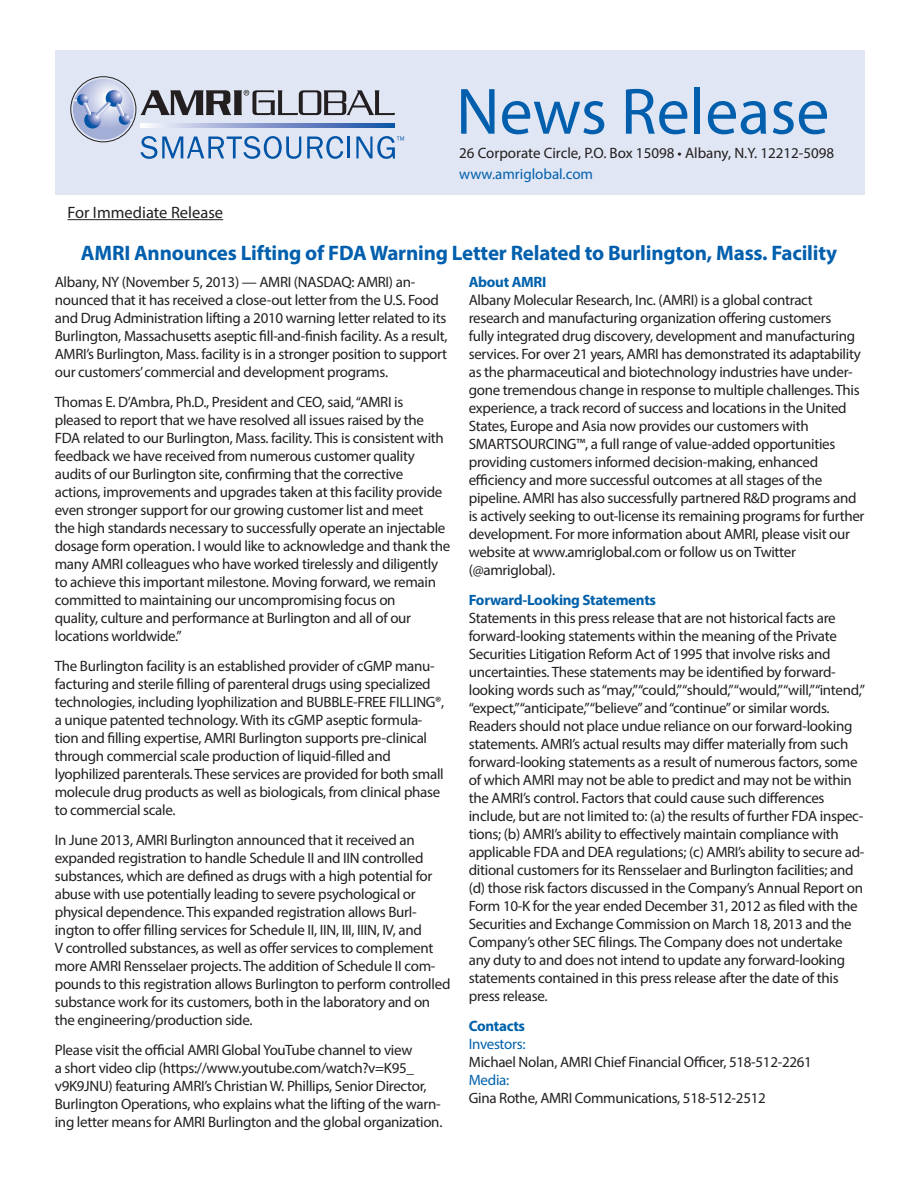
<style>
.page{position:relative;width:918px;height:1188px;background:#fff}
.page>*{position:absolute;margin:0;border:0;box-sizing:border-box;transform-origin:0 0}
.t1{font:66px "Myriad Pro";color:#015fad}
.t2{font:700 21px "Myriad Pro";letter-spacing:-.01em;color:#015fad}
.t3{font:16.5px "Myriad Pro";color:#231f20}
.t4{font:15px/18px "Myriad Pro";letter-spacing:-.02em;color:#231f20}
.t5{font:15px "Myriad Pro";color:#231f20}
.t6{font:700 15px "Myriad Pro";letter-spacing:-.02em;color:#0161ab}
.t7{font:15px "Myriad Pro";color:#015fad}
.t8{font:15px "Myriad Pro";letter-spacing:-.02em;color:#0161ab}
</style>
<div class="page">
<hr style="left:68px;top:219px;width:155px;height:1px;background:#231f20">
<div style="left:55px;top:50px;width:810px;height:145px;background:#e0e6f3"></div>
<svg style="left:70px;top:76px;width:334px;height:83px"></svg>
<p class="t3" style="left:68px;top:202px;width:157px">For Immediate Release</p>
<h1 class="t1" style="left:456px;top:71px;width:375px">News Release</h1>
<p class="t5" style="left:459px;top:144px;width:377px">26 Corporate Circle, P.O. Box 15098 • Albany, N.Y. 12212-5098</p>
<p class="t7" style="left:459px;top:165px;width:136px">www.amriglobal.com</p>
<h2 class="t2" style="left:81px;top:239px;width:758px">AMRI Announces Lifting of FDA Warning Letter Related to Burlington, Mass. Facility</h2>
<p class="t4" style="left:55px;top:272px;width:394px">Albany, NY (November 5, 2013) — AMRI (NASDAQ: AMRI) an&shy;nounced that it has received a close-out letter from the U.S. Food and Drug Administration lifting a 2010 warning letter related to its Burlington, Massachusetts aseptic fill-and-finish facility. As a result, AMRI’s Burlington, Mass. facility is in a stronger position to support our customers’ commercial and development programs.</p>
<p class="t4" style="left:55px;top:392px;width:397px">Thomas E. D’Ambra, Ph.D., President and CEO, said, “AMRI is pleased to report that we have resolved all issues raised by the FDA related to our Burlington, Mass. facility. This is consistent with feedback we have received from numerous customer quality audits of our Burlington site, confirming that the corrective actions, improvements and upgrades taken at this facility provide even stronger support for our growing customer list and meet<br>the high standards necessary to successfully operate an injectable dosage form operation. I would like to acknowledge and thank the many AMRI colleagues who have worked tirelessly and diligently to achieve this important milestone. Moving forward, we remain committed to maintaining our uncompromising focus on<br>quality, culture and performance at Burlington and all of our locations worldwide.”</p>
<p class="t4" style="left:55px;top:656px;width:391px">The Burlington facility is an established provider of cGMP manu&shy;facturing and sterile filling of parenteral drugs using specialized technologies, including lyophilization and BUBBLE-FREE FILLING®, a unique patented technology. With its cGMP aseptic formula&shy;tion and filling expertise, AMRI Burlington supports pre-clinical through commercial scale production of liquid-filled and lyophilized parenterals. These services are provided for both small molecule drug products as well as biologicals, from clinical phase to commercial scale.</p>
<p class="t4" style="left:55px;top:830px;width:397px">In June 2013, AMRI Burlington announced that it received an expanded registration to handle Schedule II and IIN controlled substances, which are defined as drugs with a high potential for abuse with use potentially leading to severe psychological or physical dependence. This expanded registration allows Burl&shy;ington to offer filling services for Schedule II, IIN, III, IIIN, IV, and<br>V controlled substances, as well as offer services to complement more AMRI Rensselaer projects. The addition of Schedule II com&shy;pounds to this registration allows Burlington to perform controlled substance work for its customers, both in the laboratory and on the engineering/production side.</p>
<p class="t4" style="left:55px;top:1040px;width:389px">Please visit the official AMRI Global YouTube channel to view<br>a short video clip (https://www.youtube.com/watch?v=K95_ v9K9JNU) featuring AMRI’s Christian W. Phillips, Senior Director, Burlington Operations, who explains what the lifting of the warn&shy;ing letter means for AMRI Burlington and the global organization.</p>
<p class="t6" style="left:469px;top:272px;width:79px">About AMRI</p>
<p class="t4" style="left:469px;top:290px;width:397px">Albany Molecular Research, Inc. (AMRI) is a global contract research and manufacturing organization offering customers<br>fully integrated drug discovery, development and manufacturing services. For over 21 years, AMRI has demonstrated its adaptability as the pharmaceutical and biotechnology industries have under&shy;gone tremendous change in response to multiple challenges. This experience, a track record of success and locations in the United States, Europe and Asia now provides our customers with SMARTSOURCING™, a full range of value-added opportunities providing customers informed decision-making, enhanced efficiency and more successful outcomes at all stages of the pipeline. AMRI has also successfully partnered R&amp;D programs and is actively seeking to out-license its remaining programs for further development. For more information about AMRI, please visit our website at www.amriglobal.com or follow us on Twitter (@amriglobal).</p>
<p class="t6" style="left:469px;top:590px;width:189px">Forward-Looking Statements</p>
<p class="t4" style="left:469px;top:608px;width:398px">Statements in this press release that are not historical facts are forward-looking statements within the meaning of the Private Securities Litigation Reform Act of 1995 that involve risks and uncertainties. These statements may be identified by forward&shy;looking words such as “may,” “could,” “should,” “would,” “will,” “intend,” “expect,” “anticipate,” “believe” and “continue” or similar words.<br>Readers should not place undue reliance on our forward-looking statements. AMRI’s actual results may differ materially from such forward-looking statements as a result of numerous factors, some of which AMRI may not be able to predict and may not be within the AMRI’s control. Factors that could cause such differences include, but are not limited to: (a) the results of further FDA inspec&shy;tions; (b) AMRI’s ability to effectively maintain compliance with applicable FDA and DEA regulations; (c) AMRI’s ability to secure ad&shy;ditional customers for its Rensselaer and Burlington facilities; and (d) those risk factors discussed in the Company’s Annual Report on Form 10-K for the year ended December 31, 2012 as filed with the Securities and Exchange Commission on March 18, 2013 and the Company’s other SEC filings. The Company does not undertake any duty to and does not intend to update any forward-looking statements contained in this press release after the date of this press release.</p>
<p class="t6" style="left:469px;top:1016px;width:58px">Contacts</p>
<p class="t8" style="left:469px;top:1034px;width:58px">Investors:</p>
<p class="t4" style="left:469px;top:1052px;width:345px">Michael Nolan, AMRI Chief Financial Officer, 518-512-2261</p>
<p class="t8" style="left:469px;top:1070px;width:42px">Media:</p>
<p class="t4" style="left:469px;top:1088px;width:299px">Gina Rothe, AMRI Communications, 518-512-2512</p>
</div>
